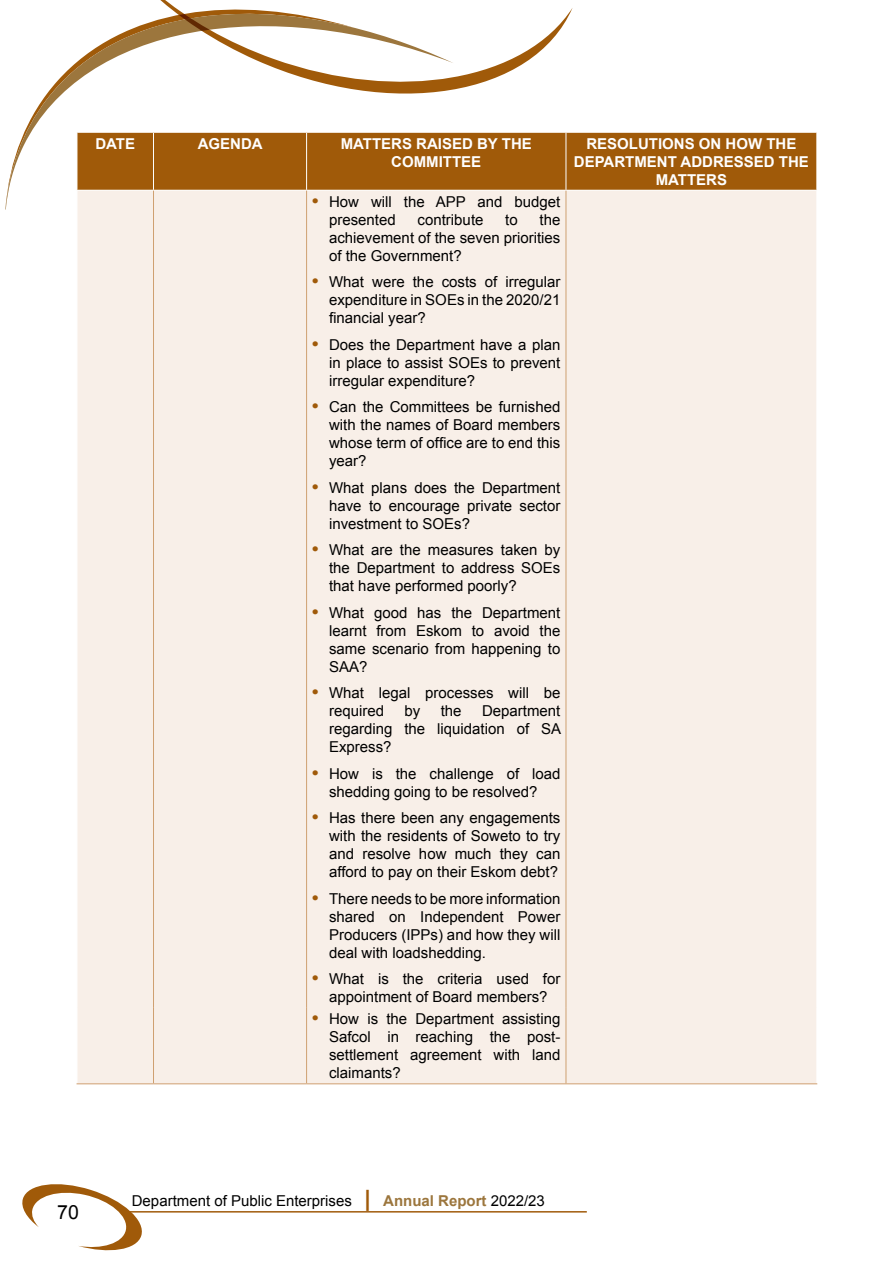
<style>
.page{position:relative;width:893px;height:1263px;background:#fff}
.page>*{position:absolute;margin:0;border:0;box-sizing:border-box;transform-origin:0 0}
.t1{font:19.5px "Arial";color:#000}
.t2{font:15px/18px "Arial";color:#000;text-align:justify}
.t3{font:700 15px/18px "Arial";color:#fff;text-align:center}
.s1{font-weight:700;font-size:18px;color:#a05a09}
.s2{font-weight:700;font-size:22.5px;color:#a05a09}
.s3{font-weight:700;color:#9c763d}
</style>
<div class="page">
<svg style="left:22px;top:1184px;width:124px;height:67px"></svg>
<hr style="left:125px;top:1211px;width:462px;height:1px;background:#a05a09">
<svg style="left:5px;top:69px;width:64px;height:141px"></svg>
<svg style="left:69px;top:0;width:504px;height:94px"></svg>
<div style="left:78px;top:133px;width:738px;height:57px;background:#a05a09"></div>
<div style="left:78px;top:191px;width:738px;height:892px;background:#f8efe8"></div>
<hr style="left:153px;top:133px;width:1px;height:57px;background:#fff">
<hr style="left:306px;top:133px;width:1px;height:57px;background:#fff">
<hr style="left:566px;top:133px;width:1px;height:57px;background:#fff">
<hr style="left:153px;top:191px;width:1px;height:817px;background:#cfa071">
<hr style="left:306px;top:191px;width:1px;height:817px;background:#cfa071">
<hr style="left:566px;top:191px;width:1px;height:817px;background:#cfa071">
<hr style="left:153px;top:1008px;width:1px;height:75px;background:#cfa071">
<hr style="left:306px;top:1008px;width:1px;height:75px;background:#cfa071">
<hr style="left:566px;top:1008px;width:1px;height:75px;background:#cfa071">
<hr style="left:77px;top:1083px;width:76px;height:1px;background:#cfa071">
<hr style="left:153px;top:1083px;width:154px;height:1px;background:#cfa071">
<hr style="left:307px;top:1083px;width:259px;height:1px;background:#cfa071">
<hr style="left:566px;top:1083px;width:251px;height:1px;background:#cfa071">
<p class="t3" style="left:95px;top:135px;width:41px">DATE</p>
<p class="t3" style="left:198px;top:135px;width:66px">AGENDA</p>
<p class="t3" style="left:341px;top:135px;width:193px">MATTERS RAISED BY THE<br>COMMITTEE</p>
<p class="t3" style="left:574px;top:135px;width:237px">RESOLUTIONS ON HOW THE<br>DEPARTMENT ADDRESSED THE<br>MATTERS</p>
<p class="t2" style="left:329px;top:193px;width:233px;text-indent:-17px"><span class="s1">•</span> How will the APP and budget presented</p>
<p class="t2" style="left:329px;top:211px;width:233px;text-indent:210px">the achievement of the seven priorities of the Government?</p>
<p class="t2" style="left:329px;top:273px;width:233px;text-indent:-17px"><span class="s1">•</span> What were the costs of irregular expenditure in SOEs in the 2020/21 financial year?</p>
<p class="t2" style="left:329px;top:336px;width:233px;text-indent:-17px"><span class="s1">•</span> Does the Department have a plan in place to assist SOEs to prevent irregular expenditure?</p>
<p class="t2" style="left:329px;top:398px;width:233px;text-indent:-17px"><span class="s1">•</span> Can the Committees be furnished with the names of Board members whose term of office are to end this year?</p>
<p class="t2" style="left:329px;top:479px;width:233px;text-indent:-17px"><span class="s1">•</span> What plans does the Department have to encourage private sector investment to SOEs?</p>
<p class="t2" style="left:329px;top:541px;width:233px;text-indent:-17px"><span class="s1">•</span> What are the measures taken by the Department to address SOEs that have performed poorly?</p>
<p class="t2" style="left:329px;top:604px;width:233px;text-indent:-17px"><span class="s1">•</span> What good has the Department learnt from Eskom to avoid the same scenario from happening to SAA?</p>
<p class="t2" style="left:329px;top:684px;width:233px;text-indent:-17px"><span class="s1">•</span> What legal processes will be required</p>
<p class="t2" style="left:418px;top:211px;width:67px">contribute</p>
<p class="t2" style="left:505px;top:211px;width:14px">to</p>
<p class="t2" style="left:329px;top:702px;width:234px;text-indent:153px">Department regarding the liquidation of SA Express?</p>
<p class="t2" style="left:312px;top:765px;width:250px;text-align:center"><span class="s1">•</span> How is the challenge of load shedding going to be resolved?</p>
<p class="t2" style="left:329px;top:809px;width:233px;text-indent:-17px"><span class="s1">•</span> Has there been any engagements with the residents of Soweto to try and resolve how much they can afford to pay on their Eskom debt?</p>
<p class="t2" style="left:329px;top:890px;width:233px;text-indent:-17px"><span class="s1">•</span> There needs to be more information shared on Independent Power Producers (IPPs) and how they will deal with loadshedding.</p>
<p class="t2" style="left:312px;top:970px;width:250px;text-align:center"><span class="s1">•</span> What is the criteria used for appointment of Board members?</p>
<p class="t2" style="left:329px;top:1010px;width:233px;text-indent:-17px"><span class="s1">•</span> How is the Department assisting Safcol in reaching the post&shy;settlement agreement with land claimants?</p>
<p class="t2" style="left:405px;top:702px;width:17px">by</p>
<p class="t2" style="left:441px;top:702px;width:22px">the</p>
<h1 class="t1" style="left:57px;top:1200px;width:23px">70</h1>
<p class="t2" style="left:132px;top:1192px;width:415px">Department of Public Enterprises <span class="s2">|</span> <span class="s3">Annual Report</span> 2022/23</p>
</div>
